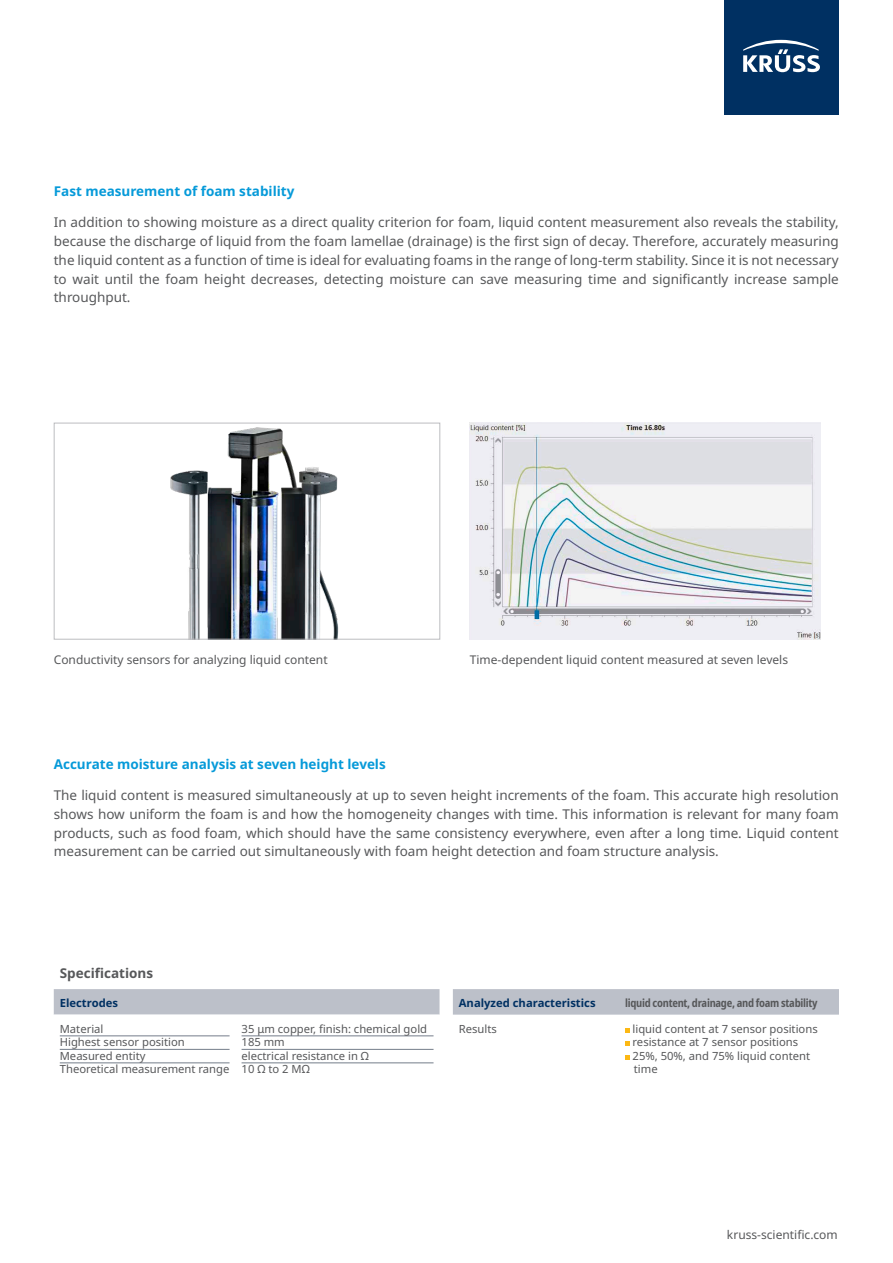
<style>
.page{position:relative;width:893px;height:1263px;background:#fff}
.page>*{position:absolute;margin:0;border:0;box-sizing:border-box;transform-origin:0 0}
.t1{font:13.5px/18.8px "Noto Sans";color:#57585a;text-align:justify}
.t2{font:700 13.5px "Noto Sans";color:#069ad9}
.t3{font:700 13.5px "Noto Sans";color:#57585a}
.t4{font:12px "Noto Sans";color:#57585a}
.t5{font:11.25px/13.5px "Noto Sans";color:#57585a}
.t6{font:700 condensed 11.25px "Noto Sans";letter-spacing:-.025em;color:#57585a}
.t7{font:700 11.25px "Noto Sans";color:#003062}
</style>
<div class="page">
<div style="left:724px;top:0;width:115px;height:115px;background:#003062"></div>
<svg style="left:743px;top:40px;width:77px;height:32px"></svg>
<svg style="left:54px;top:989px;width:386px;height:75px"></svg>
<hr style="left:60px;top:1035px;width:170px;height:1px;background:#747d8a">
<hr style="left:60px;top:1049px;width:170px;height:1px;background:#747d8a">
<hr style="left:60px;top:1062px;width:170px;height:1px;background:#747d8a">
<hr style="left:242px;top:1035px;width:192px;height:1px;background:#747d8a">
<hr style="left:242px;top:1049px;width:192px;height:1px;background:#747d8a">
<hr style="left:242px;top:1062px;width:192px;height:1px;background:#747d8a">
<div style="left:453px;top:989px;width:386px;height:26px;background:#bcc0c9"></div>
<svg style="left:625px;top:1028px;width:5px;height:5px"></svg>
<svg style="left:625px;top:1042px;width:5px;height:4px"></svg>
<svg style="left:625px;top:1055px;width:5px;height:5px"></svg>
<img style="left:470px;top:423px;width:351px;height:216px">
<img style="left:170px;top:427px;width:169px;height:210px">
<div style="left:54px;top:423px;width:386px;height:216px;border:1px solid #bcbdc0"></div>
<p class="t2" style="left:54px;top:183px;width:242px">Fast measurement of foam stability</p>
<p class="t1" style="left:54px;top:213px;width:786px">In addition to showing moisture as a direct quality criterion for foam, liquid content measurement also reveals the stability, because the discharge of liquid from the foam lamellae (drainage) is the first sign of decay. Therefore, accurately measuring the liquid content as a function of time is ideal for evaluating foams in the range of long-term stability. Since it is not necessary to wait until the foam height decreases, detecting moisture can save measuring time and significantly increase sample throughput.</p>
<p class="t4" style="left:54px;top:653px;width:275px">Conductivity sensors for analyzing liquid content</p>
<p class="t4" style="left:470px;top:653px;width:320px">Time-dependent liquid content measured at seven levels</p>
<p class="t2" style="left:54px;top:756px;width:334px">Accurate moisture analysis at seven height levels</p>
<p class="t1" style="left:54px;top:786px;width:786px">The liquid content is measured simultaneously at up to seven height increments of the foam. This accurate high resolution shows how uniform the foam is and how the homogeneity changes with time. This information is relevant for many foam products, such as food foam, which should have the same consistency everywhere, even after a long time. Liquid content measurement can be carried out simultaneously with foam height detection and foam structure analysis.</p>
<p class="t3" style="left:60px;top:966px;width:95px">Specifications</p>
<p class="t7" style="left:60px;top:997px;width:60px">Electrodes</p>
<p class="t5" style="left:60px;top:1022px;width:171px">Material<br>Highest sensor position<br>Measured entity<br>Theoretical measurement range</p>
<p class="t5" style="left:242px;top:1022px;width:187px">35 μm copper, finish: chemical gold<br>185 mm<br>electrical resistance in Ω<br>10 Ω to 2 MΩ</p>
<p class="t7" style="left:459px;top:997px;width:138px">Analyzed characteristics</p>
<p class="t6" style="left:625px;top:995px;width:194px">liquid content, drainage, and foam stability</p>
<p class="t5" style="left:459px;top:1022px;width:40px">Results</p>
<p class="t5" style="left:633px;top:1022px;width:187px">liquid content at 7 sensor positions resistance at 7 sensor positions<br>25%, 50%, and 75% liquid content time</p>
<p class="t4" style="left:727px;top:1228px;width:112px">kruss-scientific.com</p>
</div>
